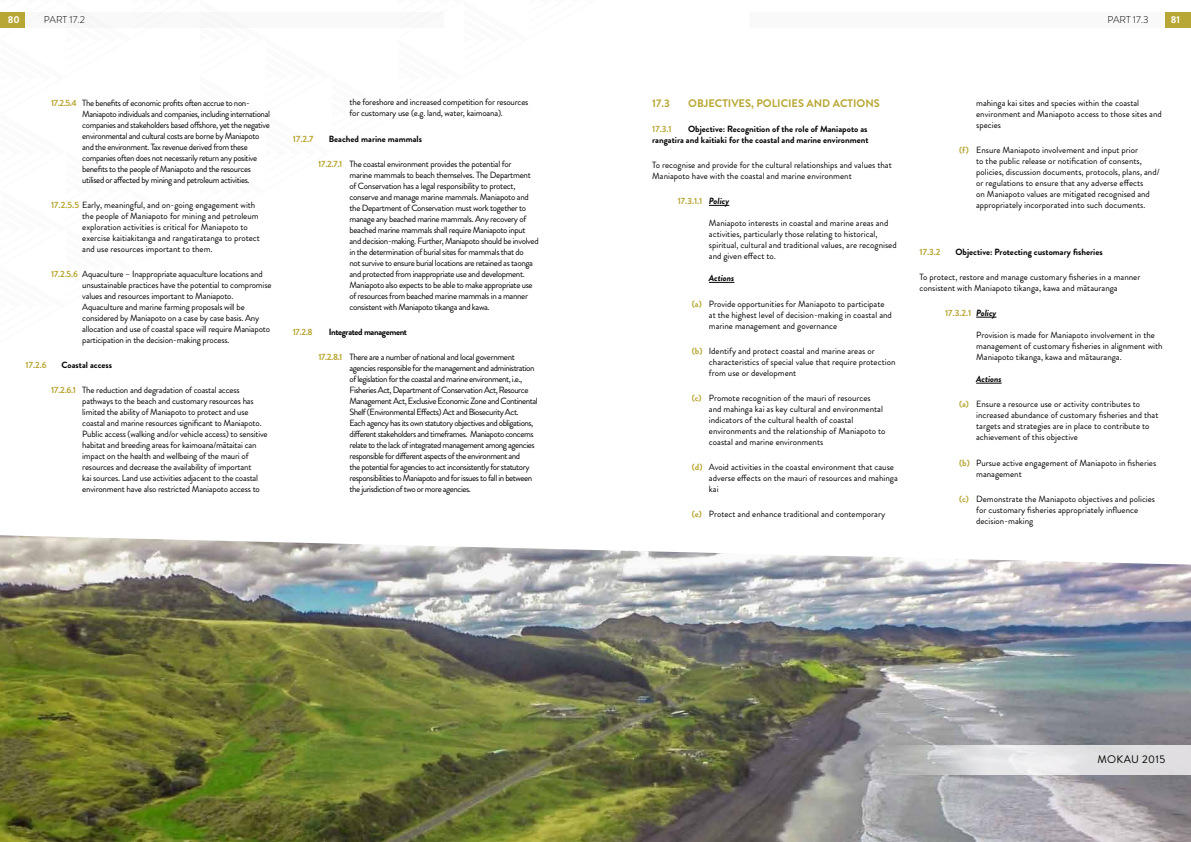
<style>
.page{position:relative;width:1191px;height:842px;background:#fff}
.page>*{position:absolute;margin:0;border:0;box-sizing:border-box;transform-origin:0 0}
.t1{font:700 11px "Brandon Grotesque";color:#b9a735}
.t2{font:11px "Brandon Grotesque";letter-spacing:.03em;color:#000}
.t3{font:300 10px "Brandon Grotesque";color:#000}
.t4{font:700 10px "Brandon Grotesque";color:#fff}
.t5{font:9px/11px "Brandon Grotesque";color:#000}
.t6{font:9px/11px "Brandon Grotesque";letter-spacing:-.04em;color:#000}
.t7{font:9px/11px "Brandon Grotesque";letter-spacing:-.02em;color:#000}
.t8{font:9px/11px "Brandon Grotesque";letter-spacing:-.05em;color:#000}
.t9{font:700 9px/11px "Brandon Grotesque";color:#000;text-align:right}
.t10{font:700 9px "Brandon Grotesque";color:#b9a735}
.t11{font:700 9px "Brandon Grotesque";letter-spacing:-.04em;color:#000}
.t12{font:italic 700 9px "Brandon Grotesque";color:#000}
.s1{font-weight:700;color:#b9a735}
.s2{font-style:italic;color:#000}
</style>
<div class="page">
<svg style="left:709px;top:205px;width:20px;height:1px"></svg>
<svg style="left:709px;top:282px;width:25px;height:1px"></svg>
<svg style="left:976px;top:317px;width:20px;height:1px"></svg>
<svg style="left:976px;top:383px;width:25px;height:1px"></svg>
<div style="left:25px;top:12px;width:419px;height:16px;background:#f9f9f9"></div>
<div style="left:1164px;top:12px;width:27px;height:16px;background:#b9a735"></div>
<div style="left:748px;top:12px;width:416px;height:16px;background:#f9f9f9"></div>
<div style="left:0;top:12px;width:25px;height:16px;background:#b9a735"></div>
<img style="left:0;top:535px;width:1191px;height:307px">
<svg style="left:891px;top:745px;width:300px;height:29px;background:#dadadb"></svg>
<p class="t4" style="left:8px;top:13px;width:13px">80</p>
<p class="t3" style="left:44px;top:13px;width:42px">PART 17.2</p>
<p class="t3" style="left:1107px;top:13px;width:43px">PART 17.3</p>
<p class="t4" style="left:1171px;top:13px;width:11px">81</p>
<p class="t6" style="left:82px;top:97px;width:189px;text-indent:-31px"><span class="s1">17.2.5.4</span> The benefits of economic profits often accrue to non-Maniapoto individuals and companies, including international companies and stakeholders based offshore, yet the negative environmental and cultural costs are borne by Maniapoto and the environment. Tax revenue derived from these companies often does not necessarily return any positive benefits to the people of Maniapoto and the resources utilised or affected by mining and petroleum activities.</p>
<p class="t5" style="left:82px;top:199px;width:179px;text-indent:-31px"><span class="s1">17.2.5.5</span> Early, meaningful, and on-going engagement with the people of Maniapoto for mining and petroleum exploration activities is critical for Maniapoto to exercise kaitiakitanga and rangatiratanga to protect and use resources important to them.</p>
<p class="t7" style="left:82px;top:268px;width:191px;text-indent:-31px"><span class="s1">17.2.5.6</span> Aquaculture – Inappropriate aquaculture locations and unsustainable practices have the potential to compromise values and resources important to Maniapoto.<br>Aquaculture and marine farming proposals will be considered by Maniapoto on a case by case basis. Any allocation and use of coastal space will require Maniapoto participation in the decision-making process.</p>
<p class="t10" style="left:26px;top:359px;width:23px">17.2.6</p>
<p class="t9" style="left:62px;top:360px;width:52px">Coastal access</p>
<p class="t7" style="left:82px;top:385px;width:187px;text-indent:-31px"><span class="s1">17.2.6.1</span> The reduction and degradation of coastal access pathways to the beach and customary resources has limited the ability of Maniapoto to protect and use coastal and marine resources significant to Maniapoto.<br>Public access (walking and/or vehicle access) to sensitive habitat and breeding areas for kaimoana/mātaitai can impact on the health and wellbeing of the mauri of resources and decrease the availability of important<br>kai sources. Land use activities adjacent to the coastal environment have also restricted Maniapoto access to</p>
<p class="t7" style="left:349px;top:97px;width:180px">the foreshore and increased competition for resources for customary use (e.g. land, water, kaimoana).</p>
<p class="t10" style="left:293px;top:132px;width:22px">17.2.7</p>
<p class="t9" style="left:329px;top:133px;width:95px">Beached marine mammals</p>
<p class="t6" style="left:349px;top:158px;width:191px;text-indent:-31px"><span class="s1">17.2.7.1</span> The coastal environment provides the potential for<br>marine mammals to beach themselves. The Department of Conservation has a legal responsibility to protect, conserve and manage marine mammals. Maniapoto and the Department of Conservation must work together to manage any beached marine mammals. Any recovery of beached marine mammals shall require Maniapoto input and decision-making. Further, Maniapoto should be involved in the determination of burial sites for mammals that do<br>not survive to ensure burial locations are retained as taonga and protected from inappropriate use and development.<br>Maniapoto also expects to be able to make appropriate use of resources from beached marine mammals in a manner consistent with Maniapoto tikanga and kawa.</p>
<p class="t10" style="left:293px;top:326px;width:21px">17.2.8</p>
<p class="t11" style="left:329px;top:326px;width:80px">Integrated management</p>
<p class="t8" style="left:349px;top:352px;width:190px;text-indent:-31px"><span class="s1">17.2.8.1</span> There are a number of national and local government agencies responsible for the management and administration of legislation for the coastal and marine environment, i.e., Fisheries Act, Department of Conservation Act, Resource Management Act, Exclusive Economic Zone and Continental Shelf (Environmental Effects) Act and Biosecurity Act.<br>Each agency has its own statutory objectives and obligations, different stakeholders and timeframes. Maniapoto concerns relate to the lack of integrated management among agencies responsible for different aspects of the environment and<br>the potential for agencies to act inconsistently for statutory responsibilities to Maniapoto and for issues to fall in between the jurisdiction of two or more agencies.</p>
<p class="t1" style="left:652px;top:95px;width:19px">17.3</p>
<p class="t1" style="left:688px;top:95px;width:193px">OBJECTIVES, POLICIES AND ACTIONS</p>
<p class="t10" style="left:652px;top:123px;width:21px">17.3.1</p>
<p class="t9" style="left:652px;top:124px;width:218px">Objective: Recognition of the role of Maniapoto as<br>rangatira and kaitiaki for the coastal and marine environment</p>
<p class="t5" style="left:652px;top:160px;width:241px">To recognise and provide for the cultural relationships and values that<br>Maniapoto have with the coastal and marine environment</p>
<p class="t10" style="left:677px;top:195px;width:53px">17.3.1.1 <span class="s2">Policy</span></p>
<p class="t5" style="left:709px;top:218px;width:189px">Maniapoto interests in coastal and marine areas and activities, particularly those relating to historical, spiritual, cultural and traditional values, are recognised and given effect to.</p>
<p class="t12" style="left:709px;top:272px;width:27px">Actions</p>
<p class="t5" style="left:709px;top:298px;width:184px;text-indent:-17px"><span class="s1">(a)</span> Provide opportunities for Maniapoto to participate at the highest level of decision-making in coastal and marine management and governance</p>
<p class="t5" style="left:709px;top:345px;width:188px;text-indent:-17px"><span class="s1">(b)</span> Identify and protect coastal and marine areas or characteristics of special value that require protection from use or development</p>
<p class="t5" style="left:709px;top:392px;width:178px;text-indent:-17px"><span class="s1">(c)</span> Promote recognition of the mauri of resources<br>and mahinga kai as key cultural and environmental indicators of the cultural health of coastal environments and the relationship of Maniapoto to coastal and marine environments</p>
<p class="t5" style="left:709px;top:462px;width:190px;text-indent:-17px"><span class="s1">(d)</span> Avoid activities in the coastal environment that cause adverse effects on the mauri of resources and mahinga kai</p>
<p class="t5" style="left:692px;top:509px;width:195px"><span class="s1">(e)</span> Protect and enhance traditional and contemporary</p>
<p class="t5" style="left:976px;top:97px;width:187px">mahinga kai sites and species within the coastal environment and Maniapoto access to those sites and species</p>
<p class="t5" style="left:976px;top:144px;width:185px;text-indent:-17px"><span class="s1">(f)</span> Ensure Maniapoto involvement and input prior<br>to the public release or notification of consents, policies, discussion documents, protocols, plans, and/ or regulations to ensure that any adverse effects<br>on Maniapoto values are mitigated recognised and appropriately incorporated into such documents.</p>
<p class="t10" style="left:919px;top:245px;width:23px">17.3.2</p>
<p class="t9" style="left:955px;top:246px;width:149px">Objective: Protecting customary fisheries</p>
<p class="t5" style="left:919px;top:272px;width:222px">To protect, restore and manage customary fisheries in a manner consistent with Maniapoto tikanga, kawa and mātauranga</p>
<p class="t10" style="left:945px;top:307px;width:53px">17.3.2.1 <span class="s2">Policy</span></p>
<p class="t5" style="left:976px;top:330px;width:188px">Provision is made for Maniapoto involvement in the management of customary fisheries in alignment with<br>Maniapoto tikanga, kawa and mātauranga.</p>
<p class="t12" style="left:976px;top:373px;width:27px">Actions</p>
<p class="t5" style="left:976px;top:399px;width:184px;text-indent:-17px"><span class="s1">(a)</span> Ensure a resource use or activity contributes to increased abundance of customary fisheries and that targets and strategies are in place to contribute to achievement of this objective</p>
<p class="t5" style="left:976px;top:457px;width:182px;text-indent:-17px"><span class="s1">(b)</span> Pursue active engagement of Maniapoto in fisheries management</p>
<p class="t5" style="left:976px;top:493px;width:180px;text-indent:-17px"><span class="s1">(c)</span> Demonstrate the Maniapoto objectives and policies for customary fisheries appropriately influence decision-making</p>
<p class="t2" style="left:1097px;top:751px;width:69px">MOKAU 2015</p>
</div>
